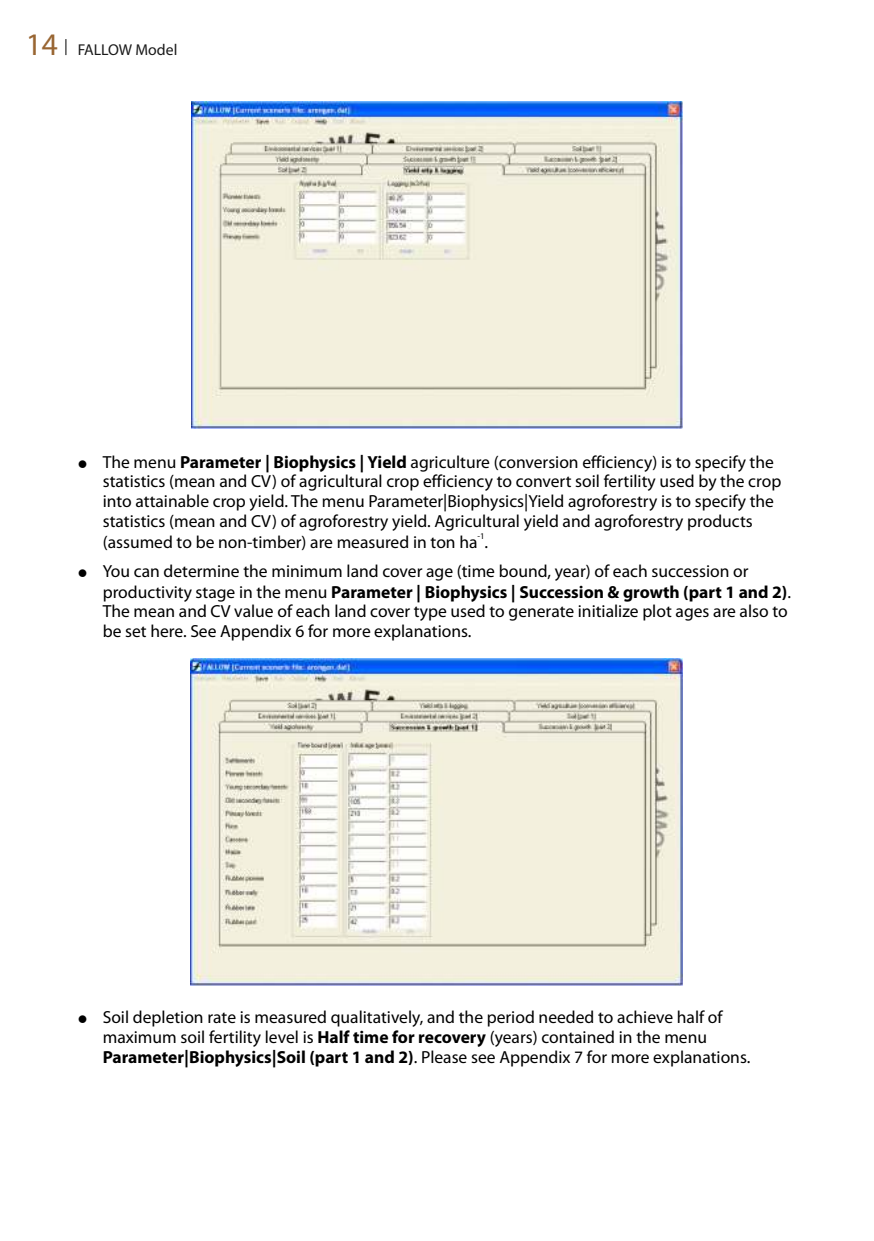
<style>
.page{position:relative;width:874px;height:1241px;background:#fff}
.page>*{position:absolute;margin:0;border:0;box-sizing:border-box;transform-origin:0 0}
.t1{font:17.5px/19.8px "Myriad Pro";color:#000}
.t2{font:15.75px "Myriad Pro";color:#1a1a1a}
.t3{font:8.75px "Myriad Pro";color:#000}
.s1{font-size:31.5px;color:#963}
.s2{font-weight:700}
</style>
<div class="page">
<img style="left:191px;top:102px;width:490px;height:326px">
<img style="left:191px;top:658px;width:491px;height:328px">
<svg style="left:65px;top:39px;width:1px;height:16px"></svg>
<p class="t2" style="left:26px;top:43px;width:153px"><span class="s1">14</span> FALLOW Model</p>
<p class="t1" style="left:103px;top:453px;width:680px">The menu <span class="s2">Parameter | Biophysics | Yield</span> agriculture (conversion efficiency) is to specify the statistics (mean and CV) of agricultural crop efficiency to convert soil fertility used by the crop into attainable crop yield. The menu Parameter|Biophysics|Yield agroforestry is to specify the statistics (mean and CV) of agroforestry yield. Agricultural yield and agroforestry products</p>
<p class="t3" style="left:477px;top:532px;width:9px">-1</p>
<p class="t1" style="left:103px;top:528px;width:647px;line-height:29.8px">(assumed to be non-timber) are measured in ton ha .<br>You can determine the minimum land cover age (time bound, year) of each succession or</p>
<p class="t1" style="left:103px;top:583px;width:689px">productivity stage in the menu <span class="s2">Parameter | Biophysics | Succession &amp; growth (part 1 and 2)</span>.<br>The mean and CV value of each land cover type used to generate initialize plot ages are also to be set here. See Appendix 6 for more explanations.</p>
<p class="t1" style="left:103px;top:1009px;width:649px">Soil depletion rate is measured qualitatively, and the period needed to achieve half of maximum soil fertility level is <span class="s2">Half time for recovery</span> (years) contained in the menu<br><span class="s2">Parameter|Biophysics|Soil (part 1 and 2)</span>. Please see Appendix 7 for more explanations.</p>
</div>
